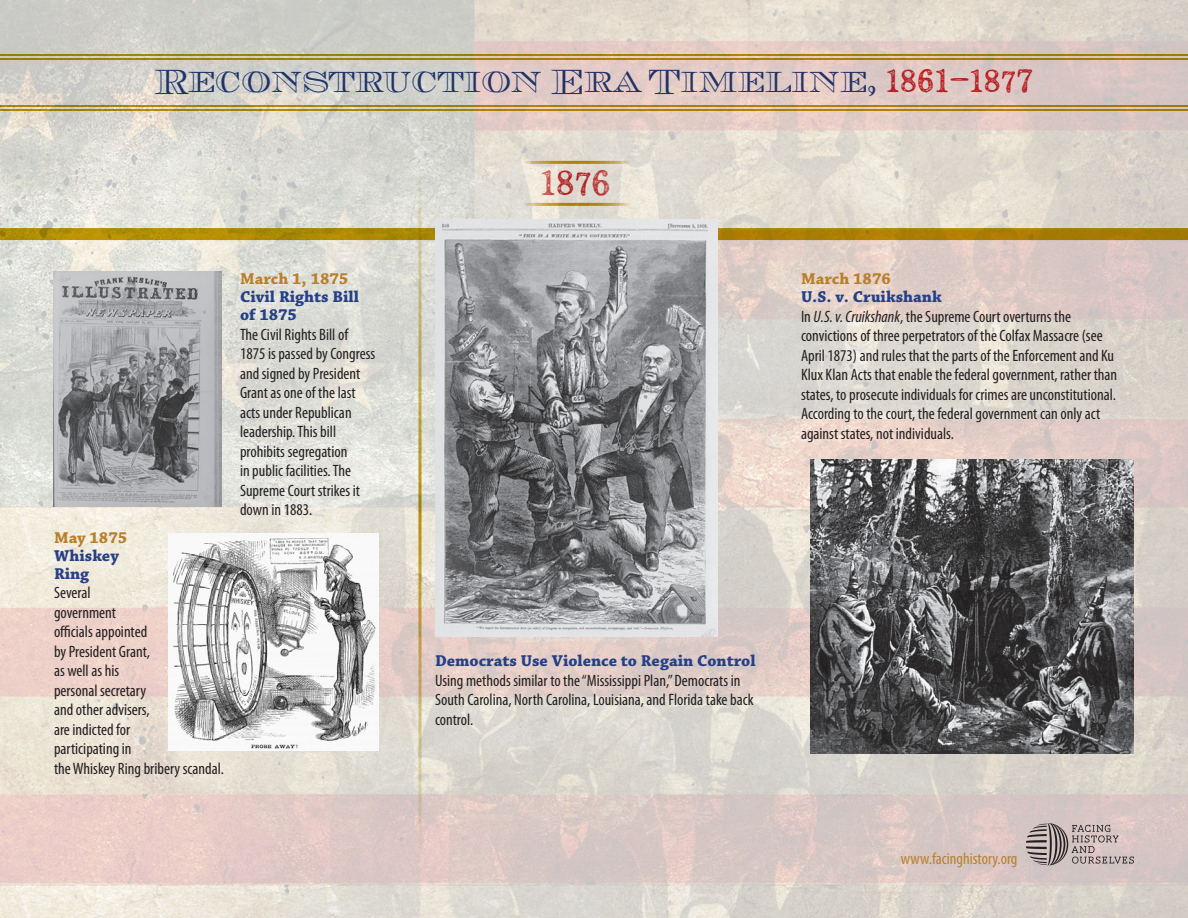
<style>
.page{position:relative;width:1188px;height:918px;background:#fff}
.page>*{position:absolute;margin:0;border:0;box-sizing:border-box;transform-origin:0 0}
.t1{font:300 36px "Appareo";color:#d2232a}
.t2{font:33px "Chevalier Ope DCD";color:#254086}
.text-left{font:condensed 16.5px/19.5px "Myriad Pro";color:#231f20}
.over-photo-caption{font:16.5px/18px "Chaparral Pro Bold Capt";color:#254086}
.over-photo-caption-2{font:16.5px "Chaparral Pro Bold Capt";color:#b8802e}
.t3{font:condensed 16.5px "Myriad Pro";color:#b8802e}
.s1{font-family:"Appareo";font-weight:300;color:#d2232a}
.s2{font-style:italic}
</style>
<div class="page">
<img style="left:0;top:0;width:1188px;height:918px">
<hr style="left:0;top:54px;width:1188px;height:2px;background:#c39d08">
<hr style="left:0;top:58px;width:1188px;height:2px;background:#c39d08">
<hr style="left:0;top:105px;width:1188px;height:2px;background:#c39d08">
<hr style="left:0;top:109px;width:1188px;height:2px;background:#c39d08">
<svg style="left:0;top:228px;width:1188px;height:12px;background:#ac8406"></svg>
<svg style="left:1026px;top:823px;width:108px;height:43px;background:#b1a3a2"></svg>
<hr style="left:522px;top:161px;width:108px;height:3px;background:#c39d08">
<hr style="left:522px;top:203px;width:108px;height:3px;background:#c39d08">
<img style="left:54px;top:272px;width:168px;height:235px">
<img style="left:169px;top:534px;width:210px;height:217px">
<img style="left:435px;top:220px;width:282px;height:417px">
<img style="left:810px;top:459px;width:324px;height:294px">
<svg style="left:418px;top:161px;width:4px;height:705px;background:#cbb881"></svg>
<h2 class="t2" style="left:155px;top:60px;width:880px">Reconstruction Era Timeline, <span class="s1">1861–1877</span></h2>
<p class="over-photo-caption-2" style="left:54px;top:528px;width:75px">May 1875</p>
<p class="over-photo-caption" style="left:54px;top:547px;width:66px">Whiskey<br>Ring</p>
<p class="text-left" style="left:54px;top:583px;width:172px">Several<br>government<br>officials appointed<br>by President Grant,<br>as well as his<br>personal secretary<br>and other advisers,<br>are indicted for<br>participating in<br>the Whiskey Ring bribery scandal.</p>
<p class="over-photo-caption-2" style="left:240px;top:269px;width:110px">March 1, 1875</p>
<p class="over-photo-caption" style="left:240px;top:288px;width:121px">Civil Rights Bill of 1875</p>
<p class="text-left" style="left:240px;top:324px;width:137px">The Civil Rights Bill of<br>1875 is passed by Congress and signed by President<br>Grant as one of the last acts under Republican leadership. This bill prohibits segregation<br>in public facilities. The<br>Supreme Court strikes it down in 1883.</p>
<h1 class="t1" style="left:541px;top:158px;width:72px">1876</h1>
<p class="over-photo-caption-2" style="left:801px;top:269px;width:91px">March 1876</p>
<p class="over-photo-caption" style="left:801px;top:288px;width:142px">U.S. v. Cruikshank</p>
<p class="text-left" style="left:801px;top:306px;width:318px">In <span class="s2">U.S. v. Cruikshank</span>, the Supreme Court overturns the convictions of three perpetrators of the Colfax Massacre (see April 1873) and rules that the parts of the Enforcement and Ku Klux Klan Acts that enable the federal government, rather than states, to prosecute individuals for crimes are unconstitutional.<br>According to the court, the federal government can only act against states, not individuals.</p>
<p class="over-photo-caption" style="left:435px;top:653px;width:322px">Democrats Use Violence to Regain Control</p>
<p class="text-left" style="left:435px;top:670px;width:320px">Using methods similar to the “Mississippi Plan,” Democrats in<br>South Carolina, North Carolina, Louisiana, and Florida take back control.</p>
<p class="t3" style="left:901px;top:849px;width:118px">www.facinghistory.org</p>
</div>
